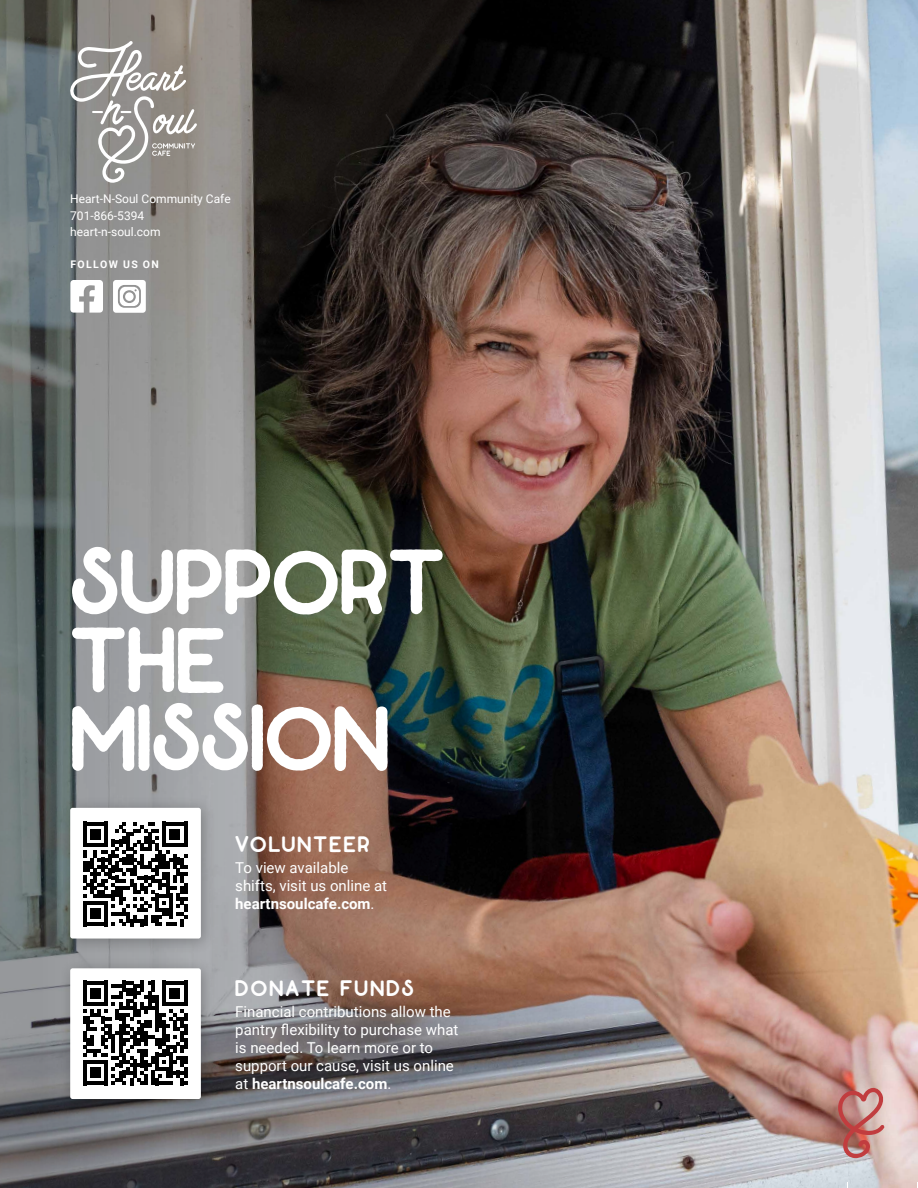
<style>
.page{position:relative;width:918px;height:1188px;background:#fff}
.page>*{position:absolute;margin:0;border:0;box-sizing:border-box;transform-origin:0 0}
.t1{font:92.85px/78px "Restless Youth Sans";color:#fff}
.t2{font:22.5px "Restless Youth Sans";letter-spacing:.1em;color:#fff}
.t3{font:15px/18px "Roboto";color:#fff}
.t4{font:12px/16.5px "Roboto";color:#fff}
.t5{font:700 10.5px "Roboto";letter-spacing:.135em;color:#fff}
.s1{font-weight:700}
</style>
<div class="page">
<img style="left:848px;top:0;width:70px;height:1188px">
<img style="left:0;top:0;width:848px;height:1188px">
<svg style="left:70px;top:280px;width:33px;height:33px"></svg>
<svg style="left:113px;top:280px;width:33px;height:33px"></svg>
<div style="left:59px;top:796px;width:158px;height:158px;background:#000;opacity:.25"></div>
<div style="left:70px;top:808px;width:131px;height:131px;background:#fff;border-radius:2px"></div>
<div style="left:59px;top:957px;width:158px;height:158px;background:#000;opacity:.25"></div>
<div style="left:70px;top:968px;width:131px;height:131px;background:#fff;border-radius:2px"></div>
<svg style="left:70px;top:41px;width:127px;height:142px;background:#a09d9a"></svg>
<svg style="left:838px;top:1088px;width:47px;height:70px;background:#c3827e"></svg>
<svg style="left:83px;top:822px;width:104px;height:104px"></svg>
<svg style="left:83px;top:981px;width:104px;height:104px"></svg>
<p class="t4" style="left:70px;top:190px;width:162px">Heart-N-Soul Community Cafe<br>701-866-5394 heart-n-soul.com</p>
<p class="t5" style="left:70px;top:257px;width:90px">FOLLOW US ON</p>
<h1 class="t1" style="left:70px;top:534px;width:376px">SUPPORT<br>THE<br>MISSION</h1>
<h2 class="t2" style="left:235px;top:826px;width:136px">VOLUNTEER</h2>
<p class="t3" style="left:235px;top:858px;width:153px">To view available shifts, visit us online at <span class="s1">heartnsoulcafe.com</span>.</p>
<h2 class="t2" style="left:235px;top:971px;width:180px">DONATE FUNDS</h2>
<p class="t3" style="left:235px;top:1002px;width:225px">Financial contributions allow the pantry flexibility to purchase what is needed. To learn more or to support our cause, visit us online at <span class="s1">heartnsoulcafe.com</span>.</p>
</div>
